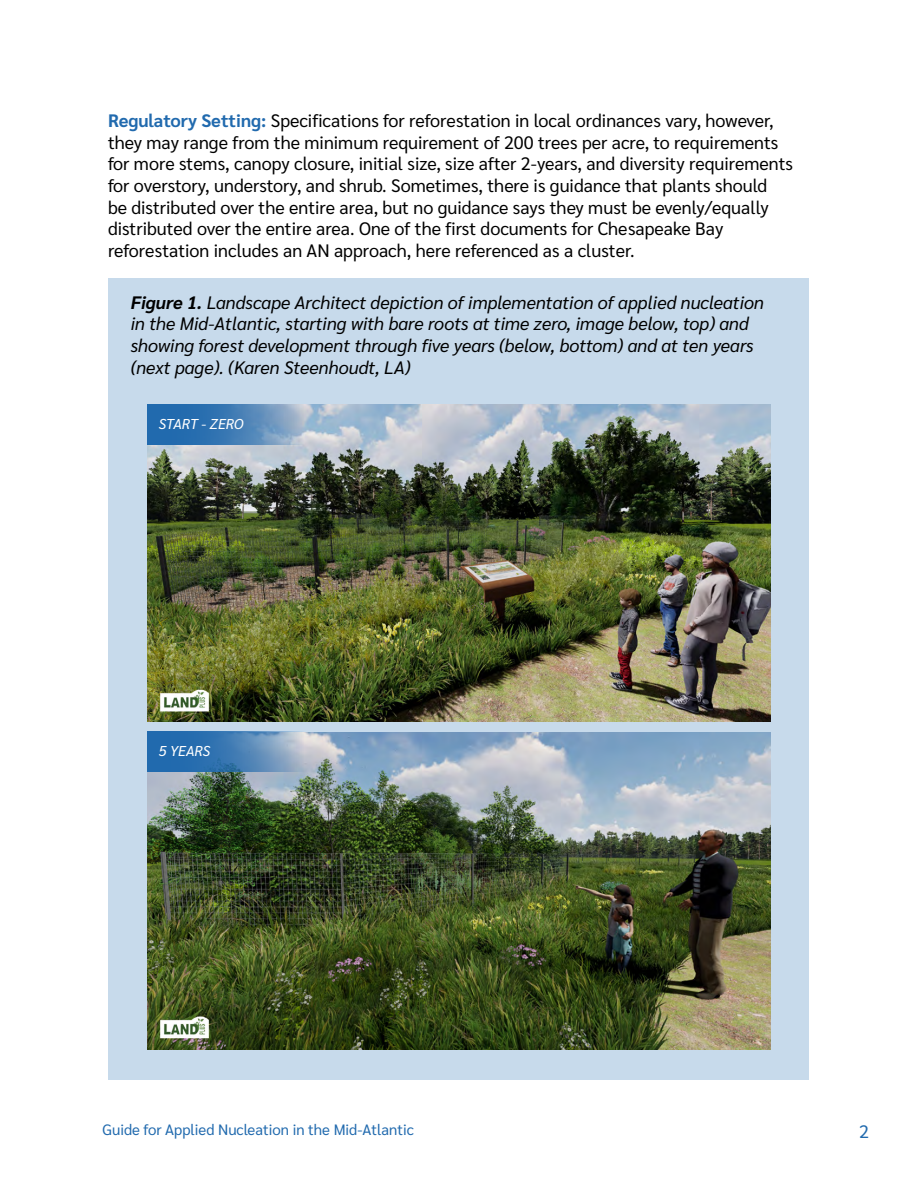
<style>
.page{position:relative;width:918px;height:1188px;background:#fff}
.page>*{position:absolute;margin:0;border:0;box-sizing:border-box;transform-origin:0 0}
.Paragraph_text{font:18px/21.6px "Sarabun";color:#000}
.Paragraph_text-2{font:italic 18px/21.6px "Sarabun";color:#000}
.t1{font:18px "Sarabun";color:#216aae}
.t2{font:15px "Sarabun";color:#216aae}
.t3{font:italic 14.25px "Sarabun";color:#fff}
.s1{font-weight:700;color:#216aae}
.s2{font-weight:700}
</style>
<div class="page">
<div style="left:109px;top:279px;width:700px;height:801px;background:#c7daeb"></div>
<img style="left:147px;top:405px;width:624px;height:316px">
<img style="left:147px;top:732px;width:624px;height:317px">
<svg style="left:147px;top:404px;width:157px;height:41px;background:#4a82b7"></svg>
<svg style="left:147px;top:732px;width:157px;height:40px;background:#4c82b6"></svg>
<p class="Paragraph_text" style="left:108px;top:110px;width:687px"><span class="s1">Regulatory Setting:</span> Specifications for reforestation in local ordinances vary, however, they may range from the minimum requirement of 200 trees per acre, to requirements for more stems, canopy closure, initial size, size after 2-years, and diversity requirements for overstory, understory, and shrub. Sometimes, there is guidance that plants should<br>be distributed over the entire area, but no guidance says they must be evenly/equally distributed over the entire area. One of the first documents for Chesapeake Bay reforestation includes an AN approach, here referenced as a cluster.</p>
<p class="Paragraph_text-2" style="left:131px;top:292px;width:635px"><span class="s2">Figure 1.</span> Landscape Architect depiction of implementation of applied nucleation in the Mid-Atlantic, starting with bare roots at time zero, image below, top) and showing forest development through five years (below, bottom) and at ten years (next page). (Karen Steenhoudt, LA)</p>
<p class="t3" style="left:159px;top:416px;width:86px">START - ZERO</p>
<p class="t3" style="left:159px;top:743px;width:53px">5 YEARS</p>
<p class="t2" style="left:103px;top:1121px;width:313px">Guide for Applied Nucleation in the Mid-Atlantic</p>
<p class="t1" style="left:859px;top:1121px;width:11px">2</p>
</div>
